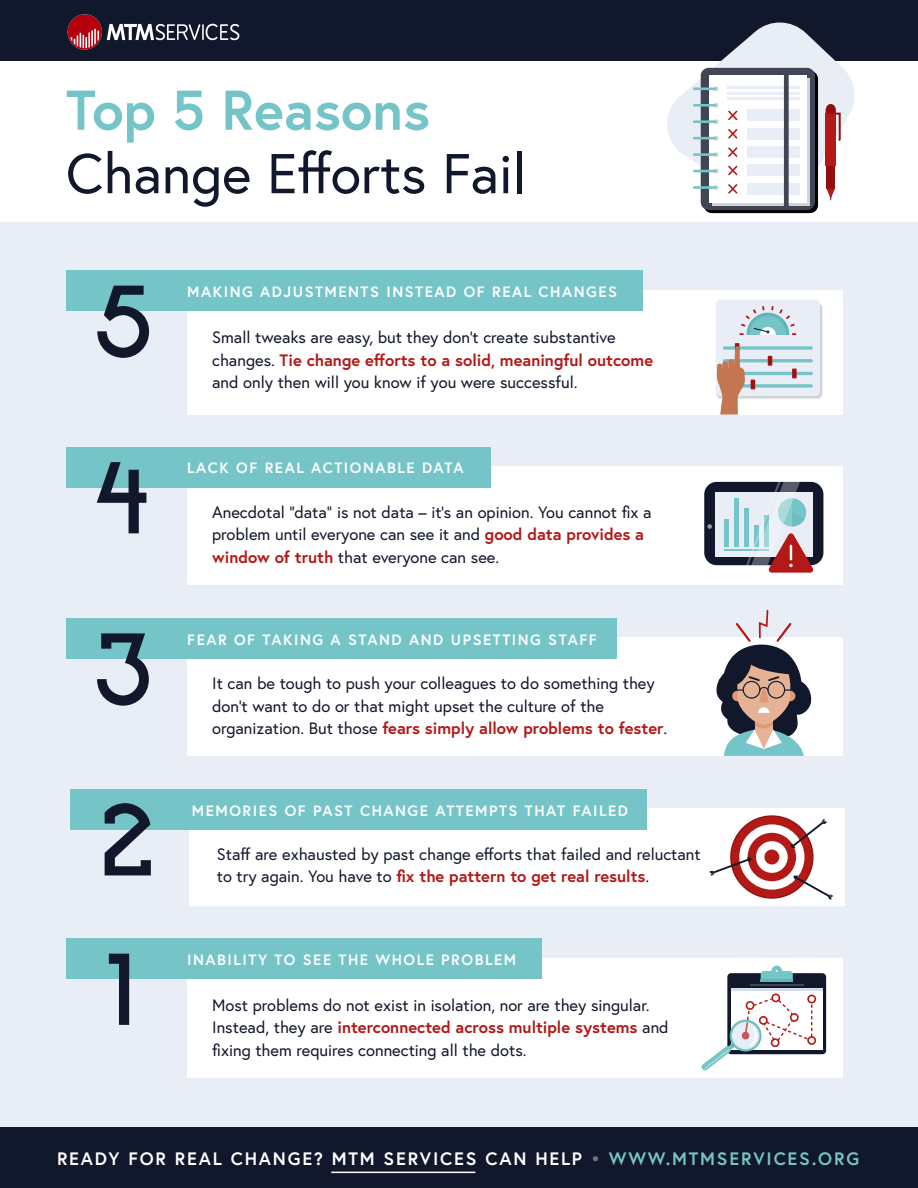
<style>
.page{position:relative;width:918px;height:1188px;background:#fff}
.page>*{position:absolute;margin:0;border:0;box-sizing:border-box;transform-origin:0 0}
.t1{font:55.95px "Europa";color:#12182b}
.t2{font:700 55.95px "Europa";color:#75c5c8}
.t3{font:700 18px "Europa";letter-spacing:.1em;color:#fff}
.t4{font:16.5px/22.5px "Europa";color:#12182b}
.t5{font:700 15px "Europa";letter-spacing:.1em;color:#fff}
.s1{font-weight:700;color:#b31917}
.s2{color:rgb(255 255 255/.4)}
.s3{color:#75c5c8}
</style>
<div class="page">
<div style="left:0;top:0;width:918px;height:60px;background:#12182b"></div>
<div style="left:0;top:222px;width:918px;height:966px;background:#e8edf6"></div>
<div style="left:0;top:1128px;width:918px;height:60px;background:#12182b"></div>
<hr style="left:331px;top:1172px;width:144px;height:1px;background:#fff">
<img style="left:67px;top:14px;width:173px;height:36px">
<div style="left:187px;top:958px;width:656px;height:120px;background:#fff"></div>
<div style="left:66px;top:938px;width:475px;height:41px;background:#75c5c8"></div>
<svg style="left:109px;top:954px;width:20px;height:71px"></svg>
<div style="left:727px;top:973px;width:99px;height:81px;background:#12182b;border-radius:4px"></div>
<div style="left:731px;top:989px;width:91px;height:61px;background:#fff"></div>
<hr style="left:731px;top:989px;width:91px;height:2px;background:#d3deef">
<hr style="left:750px;top:984px;width:53px;height:2px;background:#414655">
<svg style="left:761px;top:966px;width:32px;height:16px"></svg>
<div style="left:807px;top:1036px;width:9px;height:9px;border:2px solid #b31917;border-radius:50%"></div>
<div style="left:807px;top:995px;width:9px;height:8px;border:2px solid #b31917;border-radius:50%"></div>
<svg style="left:701px;top:992px;width:111px;height:79px"></svg>
<div style="left:190px;top:808px;width:655px;height:97px;background:#fff"></div>
<div style="left:71px;top:789px;width:576px;height:40px;background:#75c5c8"></div>
<svg style="left:105px;top:803px;width:46px;height:72px"></svg>
<div style="left:731px;top:816px;width:82px;height:82px;background:#b31917;border-radius:50%"></div>
<div style="left:739px;top:824px;width:65px;height:66px;background:#fff;border-radius:50%"></div>
<div style="left:748px;top:833px;width:48px;height:48px;background:#b31917;border-radius:50%"></div>
<div style="left:756px;top:841px;width:32px;height:32px;background:#fff;border-radius:50%"></div>
<div style="left:764px;top:850px;width:15px;height:14px;background:#b31917;border-radius:50%"></div>
<svg style="left:788px;top:818px;width:39px;height:33px"></svg>
<svg style="left:790px;top:873px;width:44px;height:27px"></svg>
<svg style="left:709px;top:855px;width:47px;height:26px"></svg>
<div style="left:187px;top:637px;width:656px;height:119px;background:#fff"></div>
<div style="left:66px;top:618px;width:551px;height:41px;background:#75c5c8"></div>
<svg style="left:97px;top:633px;width:52px;height:73px"></svg>
<svg style="left:716px;top:609px;width:96px;height:147px"></svg>
<div style="left:187px;top:466px;width:656px;height:119px;background:#fff"></div>
<div style="left:66px;top:447px;width:424px;height:40px;background:#75c5c8"></div>
<svg style="left:97px;top:462px;width:49px;height:71px"></svg>
<div style="left:704px;top:482px;width:119px;height:83px;background:#12182b;border-radius:13px"></div>
<div style="left:715px;top:492px;width:98px;height:65px;background:#e8edf6"></div>
<hr style="left:725px;top:519px;width:4px;height:28px;background:#75c5c8">
<hr style="left:735px;top:498px;width:4px;height:49px;background:#75c5c8">
<hr style="left:745px;top:508px;width:4px;height:39px;background:#75c5c8">
<hr style="left:725px;top:549px;width:44px;height:2px;background:#75c5c8">
<svg style="left:707px;top:524px;width:5px;height:5px"></svg>
<svg style="left:746px;top:481px;width:68px;height:92px"></svg>
<div style="left:187px;top:290px;width:656px;height:124px;background:#fff"></div>
<div style="left:66px;top:270px;width:576px;height:41px;background:#75c5c8"></div>
<svg style="left:97px;top:286px;width:52px;height:72px"></svg>
<div style="left:716px;top:303px;width:106px;height:96px;background:#d1d3d4;border-radius:5px"></div>
<div style="left:716px;top:300px;width:104px;height:96px;background:#e8edf6;border-radius:5px"></div>
<svg style="left:739px;top:306px;width:58px;height:29px"></svg>
<svg style="left:723px;top:346px;width:90px;height:4px"></svg>
<hr style="left:723px;top:359px;width:90px;height:3px;background:#75c5c8;border-radius:2px">
<hr style="left:723px;top:372px;width:90px;height:3px;background:#75c5c8;border-radius:2px">
<svg style="left:792px;top:369px;width:5px;height:9px"></svg>
<svg style="left:793px;top:370px;width:3px;height:7px"></svg>
<svg style="left:768px;top:356px;width:4px;height:10px"></svg>
<svg style="left:769px;top:357px;width:2px;height:7px"></svg>
<svg style="left:723px;top:384px;width:90px;height:4px"></svg>
<svg style="left:751px;top:380px;width:4px;height:9px"></svg>
<svg style="left:716px;top:345px;width:29px;height:70px"></svg>
<div style="left:728px;top:359px;width:6px;height:18px;background:#c47653;border-radius:2px"></div>
<div style="left:722px;top:361px;width:6px;height:18px;background:#c47653;border-radius:3px"></div>
<div style="left:717px;top:364px;width:5px;height:14px;background:#c47653;border-radius:2px"></div>
<svg style="left:661px;top:22px;width:197px;height:190px"></svg>
<h1 class="t2" style="left:66px;top:72px;width:366px">Top 5 Reasons</h1>
<h1 class="t1" style="left:66px;top:138px;width:462px">Change Efforts Fail</h1>
<p class="t5" style="left:187px;top:281px;width:431px">MAKING ADJUSTMENTS INSTEAD OF REAL CHANGES</p>
<p class="t4" style="left:212px;top:326px;width:442px">Small tweaks are easy, but they don’t create substantive changes. <span class="s1">Tie change efforts to a solid, meaningful outcome </span>and only then will you know if you were successful.</p>
<p class="t5" style="left:187px;top:458px;width:278px">LACK OF REAL ACTIONABLE DATA</p>
<p class="t4" style="left:212px;top:501px;width:441px">Anecdotal “data” is not data – it’s an opinion. You cannot fix a problem until everyone can see it and <span class="s1">good data provides a window of truth</span> that everyone can see.</p>
<p class="t5" style="left:187px;top:629px;width:411px">FEAR OF TAKING A STAND AND UPSETTING STAFF</p>
<p class="t4" style="left:212px;top:672px;width:457px">It can be tough to push your colleagues to do something they don’t want to do or that might upset the culture of the organization. But those <span class="s1">fears simply allow problems to fester</span>.</p>
<p class="t5" style="left:192px;top:800px;width:437px">MEMORIES OF PAST CHANGE ATTEMPTS THAT FAILED</p>
<p class="t4" style="left:217px;top:843px;width:485px">Staff are exhausted by past change efforts that failed and reluctant to try again. You have to <span class="s1">fix the pattern to get real results</span>.</p>
<p class="t5" style="left:187px;top:950px;width:330px">INABILITY TO SEE THE WHOLE PROBLEM</p>
<p class="t4" style="left:212px;top:994px;width:458px">Most problems do not exist in isolation, nor are they singular.<br>Instead, they are <span class="s1">interconnected across multiple systems</span> and fixing them requires connecting all the dots.</p>
<p class="t3" style="left:57px;top:1147px;width:804px">READY FOR REAL CHANGE? MTM SERVICES CAN HELP <span class="s2">•</span> <span class="s3">WWW.MTMSERVICES.ORG</span></p>
</div>
